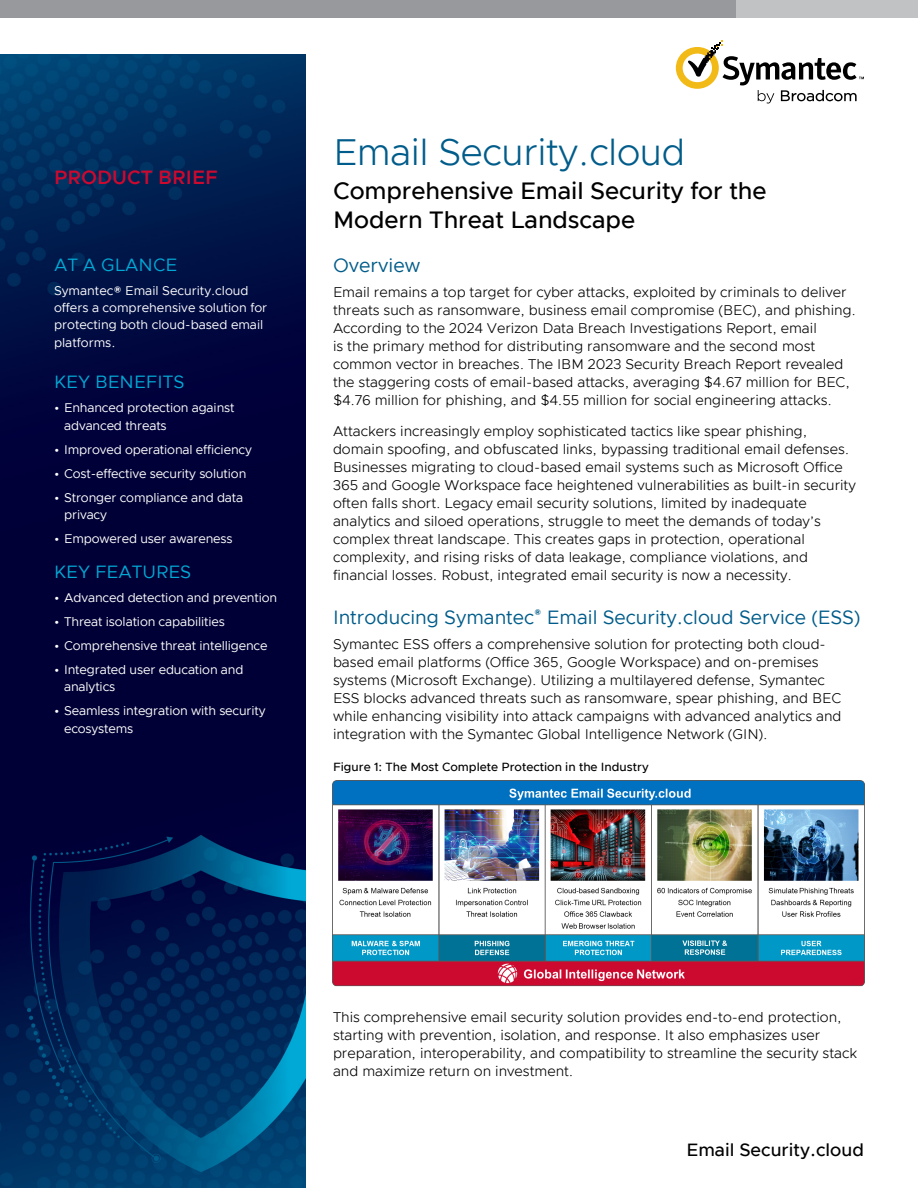
<style>
.page{position:relative;width:918px;height:1188px;background:#fff}
.page>*{position:absolute;margin:0;border:0;box-sizing:border-box;transform-origin:0 0}
.Cover_Main_Title{font:300 37.5px "Metropolis";letter-spacing:-.01em;color:#005c8a}
.Cover_Main_Subtitle{font:500 24px/28.8px "Metropolis";letter-spacing:-.005em;color:#000}
.Body_Head{font:19.5px "Metropolis";color:#005c8a}
.t1{font:600 19.5px "Metropolis";color:#cc092f}
.Side_Bar_Head{font:18px "Metropolis";color:#00a9d5}
.t2{font:500 18px "Metropolis";color:#000}
.Body_Text{font:300 14.25px/18px "Metropolis";color:#000}
.Side_Bar_Body_Text{font:12.75px/17.2px "Metropolis";letter-spacing:-.01em;color:#fff}
.Figure_Caption{font:500 12px "Metropolis";color:#000}
</style>
<div class="page">
<div style="left:0;top:0;width:789px;height:18px;background:#97999c"></div>
<div style="left:736px;top:0;width:182px;height:18px;background:#c0c2c4"></div>
<img style="left:0;top:54px;width:306px;height:1134px">
<svg style="left:676px;top:40px;width:188px;height:64px"></svg>
<svg style="left:334px;top:780px;width:529px;height:1px"></svg>
<img style="left:332px;top:781px;width:533px;height:206px">
<h3 class="t1" style="left:54px;top:165px;width:165px">PRODUCT BRIEF</h3>
<p class="Side_Bar_Head" style="left:54px;top:253px;width:125px">AT A GLANCE</p>
<p class="Side_Bar_Body_Text" style="left:54px;top:282px;width:215px">Symantec® Email Security.cloud offers a comprehensive solution for protecting both cloud-based email platforms.</p>
<p class="Side_Bar_Head" style="left:54px;top:371px;width:132px">KEY BENEFITS</p>
<p class="Side_Bar_Body_Text" style="left:64px;top:399px;width:172px;text-indent:-10px">• Enhanced protection against advanced threats</p>
<p class="Side_Bar_Body_Text" style="left:54px;top:441px;width:199px">• Improved operational efficiency</p>
<p class="Side_Bar_Body_Text" style="left:54px;top:465px;width:194px">• Cost-effective security solution</p>
<p class="Side_Bar_Body_Text" style="left:64px;top:489px;width:181px;text-indent:-10px">• Stronger compliance and data privacy</p>
<p class="Side_Bar_Body_Text" style="left:54px;top:530px;width:180px">• Empowered user awareness</p>
<p class="Side_Bar_Head" style="left:54px;top:561px;width:139px">KEY FEATURES</p>
<p class="Side_Bar_Body_Text" style="left:54px;top:589px;width:225px">• Advanced detection and prevention</p>
<p class="Side_Bar_Body_Text" style="left:54px;top:613px;width:172px">• Threat isolation capabilities</p>
<p class="Side_Bar_Body_Text" style="left:54px;top:637px;width:215px">• Comprehensive threat intelligence</p>
<p class="Side_Bar_Body_Text" style="left:64px;top:661px;width:181px;text-indent:-10px">• Integrated user education and analytics</p>
<p class="Side_Bar_Body_Text" style="left:64px;top:702px;width:203px;text-indent:-10px">• Seamless integration with security ecosystems</p>
<p class="Cover_Main_Title" style="left:333px;top:129px;width:354px">Email Security.cloud</p>
<p class="Cover_Main_Subtitle" style="left:333px;top:177px;width:435px">Comprehensive Email Security for the<br>Modern Threat Landscape</p>
<p class="Body_Head" style="left:333px;top:253px;width:89px">Overview</p>
<p class="Body_Text" style="left:333px;top:283px;width:525px">Email remains a top target for cyber attacks, exploited by criminals to deliver threats such as ransomware, business email compromise (BEC), and phishing.<br>According to the 2024 Verizon Data Breach Investigations Report, email<br>is the primary method for distributing ransomware and the second most common vector in breaches. The IBM 2023 Security Breach Report revealed the staggering costs of email-based attacks, averaging $4.67 million for BEC, $4.76 million for phishing, and $4.55 million for social engineering attacks.</p>
<p class="Body_Text" style="left:333px;top:422px;width:524px">Attackers increasingly employ sophisticated tactics like spear phishing, domain spoofing, and obfuscated links, bypassing traditional email defenses.<br>Businesses migrating to cloud-based email systems such as Microsoft Office 365 and Google Workspace face heightened vulnerabilities as built-in security often falls short. Legacy email security solutions, limited by inadequate analytics and siloed operations, struggle to meet the demands of today’s complex threat landscape. This creates gaps in protection, operational complexity, and rising risks of data leakage, compliance violations, and financial losses. Robust, integrated email security is now a necessity.</p>
<p class="Body_Head" style="left:333px;top:605px;width:529px">Introducing Symantec<sup>®</sup> Email Security.cloud Service (ESS)</p>
<p class="Body_Text" style="left:333px;top:635px;width:510px">Symantec ESS offers a comprehensive solution for protecting both cloud&shy;based email platforms (Office 365, Google Workspace) and on-premises systems (Microsoft Exchange). Utilizing a multilayered defense, Symantec ESS blocks advanced threats such as ransomware, spear phishing, and BEC while enhancing visibility into attack campaigns with advanced analytics and integration with the Symantec Global Intelligence Network (GIN).</p>
<p class="Figure_Caption" style="left:333px;top:759px;width:317px">Figure 1: The Most Complete Protection in the Industry</p>
<p class="Body_Text" style="left:333px;top:1008px;width:526px">This comprehensive email security solution provides end-to-end protection, starting with prevention, isolation, and response. It also emphasizes user preparation, interoperability, and compatibility to streamline the security stack and maximize return on investment.</p>
<p class="t2" style="left:687px;top:1139px;width:179px">Email Security.cloud</p>
</div>
